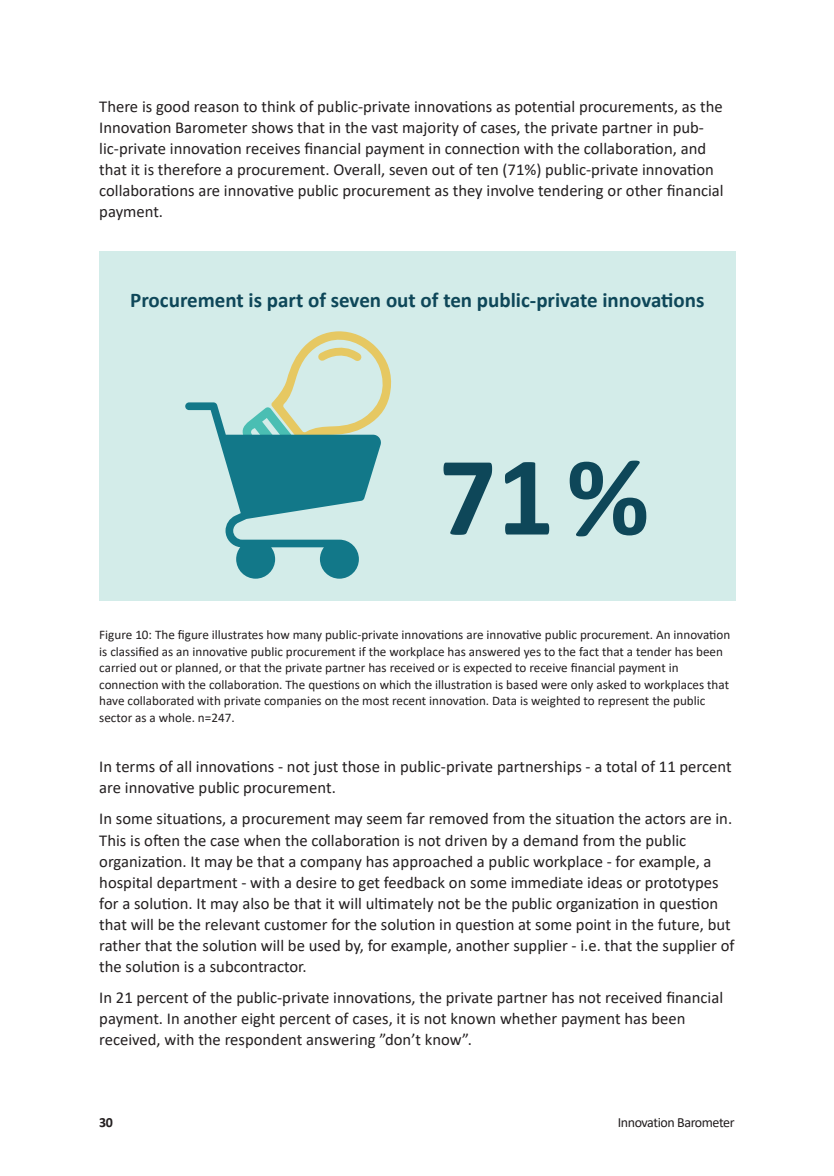
<style>
.page{position:relative;width:834px;height:1176px;background:#fff}
.page>*{position:absolute;margin:0;border:0;box-sizing:border-box;transform-origin:0 0}
.t1{font:700 113.75px "Calibri";color:#0e4759}
.Figurnavn{font:700 21px "Calibri";color:#0e4759}
._05_Brød{font:16.62px/21px "Calibri";color:#231f20}
.t2{font:14px "Calibri";letter-spacing:-.03em;color:#231f20}
.t3{font:700 14px "Calibri";color:#231f20}
._07_Billedtekst_Kilde_Anm{font:13.12px/16.6px "Calibri";color:#231f20}
</style>
<div class="page">
<div style="left:99px;top:252px;width:636px;height:349px;background:#d3ece9"></div>
<svg style="left:185px;top:331px;width:207px;height:248px"></svg>
<p class="_05_Brød" style="left:99px;top:95px;width:625px">There is good reason to think of public-private innovations as potential procurements, as the Innovation Barometer shows that in the vast majority of cases, the private partner in pub&shy;lic-private innovation receives financial payment in connection with the collaboration, and that it is therefore a procurement. Overall, seven out of ten (71%) public-private innovation collaborations are innovative public procurement as they involve tendering or other financial payment.</p>
<p class="Figurnavn" style="left:130px;top:285px;width:575px">Procurement is part of seven out of ten public-private innovations</p>
<p class="t1" style="left:439px;top:416px;width:212px">71%</p>
<p class="_07_Billedtekst_Kilde_Anm" style="left:99px;top:626px;width:632px">Figure 10: The figure illustrates how many public-private innovations are innovative public procurement. An innovation is classified as an innovative public procurement if the workplace has answered yes to the fact that a tender has been carried out or planned, or that the private partner has received or is expected to receive financial payment in connection with the collaboration. The questions on which the illustration is based were only asked to workplaces that have collaborated with private companies on the most recent innovation. Data is weighted to represent the public sector as a whole. n=247.</p>
<p class="_05_Brød" style="left:99px;top:755px;width:633px">In terms of all innovations - not just those in public-private partnerships - a total of 11 percent are innovative public procurement.</p>
<p class="_05_Brød" style="left:99px;top:808px;width:636px">In some situations, a procurement may seem far removed from the situation the actors are in.<br>This is often the case when the collaboration is not driven by a demand from the public organization. It may be that a company has approached a public workplace - for example, a hospital department - with a desire to get feedback on some immediate ideas or prototypes for a solution. It may also be that it will ultimately not be the public organization in question that will be the relevant customer for the solution in question at some point in the future, but rather that the solution will be used by, for example, another supplier - i.e. that the supplier of the solution is a subcontractor.</p>
<p class="_05_Brød" style="left:99px;top:986px;width:625px">In 21 percent of the public-private innovations, the private partner has not received financial payment. In another eight percent of cases, it is not known whether payment has been received, with the respondent answering ”don’t know”.</p>
<p class="t3" style="left:99px;top:1112px;width:15px">30</p>
<p class="t2" style="left:617px;top:1112px;width:118px">Innovation Barometer</p>
</div>
